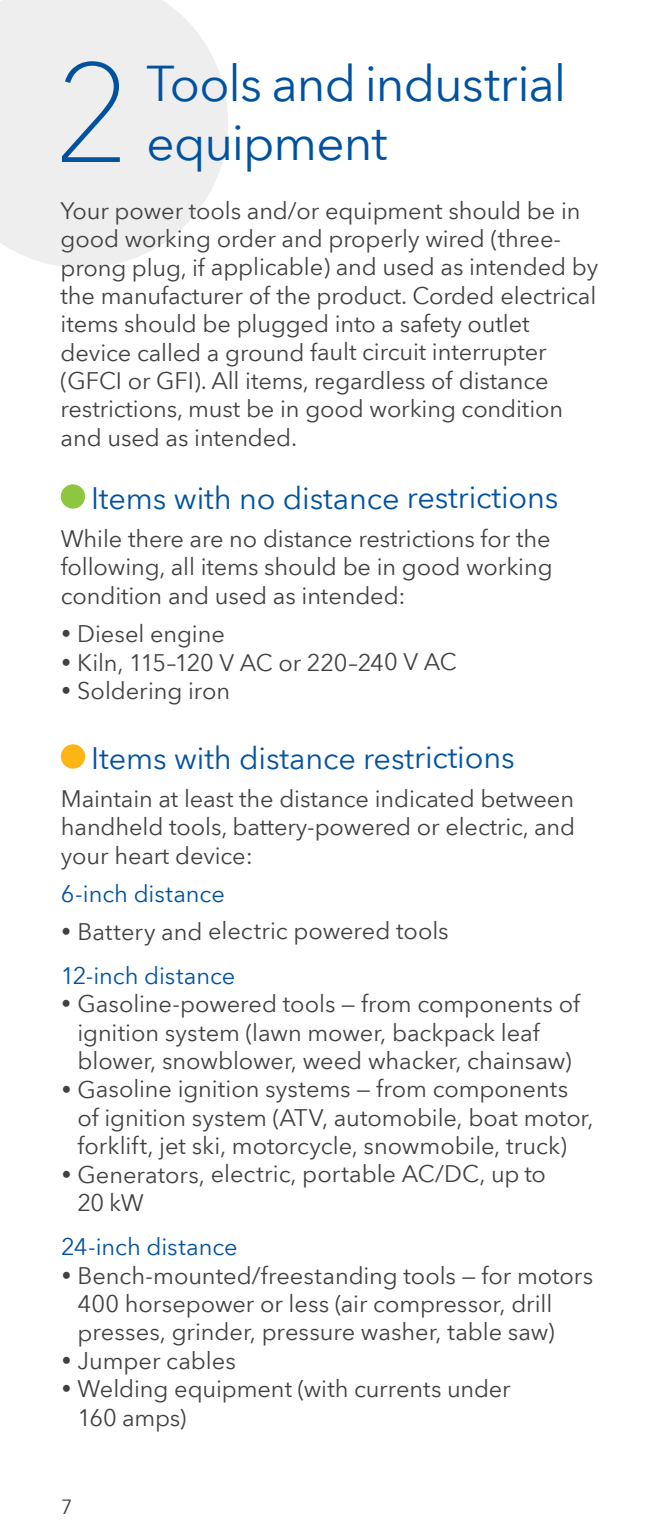
<style>
.page{position:relative;width:648px;height:1539px;background:#fff}
.page>*{position:absolute;margin:0;border:0;box-sizing:border-box;transform-origin:0 0}
.New_Header_Sections{font:100 139.5px "Avenir Next World";color:#0052a1}
.New_Header_Sections-2{font:49.5px/59.4px "Avenir Next World";letter-spacing:-.02em;color:#0052a1}
.New_Color_Headers{font:30.82px "Avenir Next World";letter-spacing:-.005em;color:#0052a1}
.New_Body_Copy{font:23.62px/28.3px "Avenir Next World";letter-spacing:-.005em;color:#414142}
.New_Body_Copy-2{font:23.62px "Avenir Next World";letter-spacing:-.005em;color:#0052a1}
.t1{font:20.25px "Avenir Next World";color:#414142}
</style>
<div class="page">
<svg style="left:0;top:0;width:228px;height:268px;background:#f0f0f0"></svg>
<div style="left:61px;top:484px;width:24px;height:25px;background:#8dc73f;border-radius:50%"></div>
<div style="left:61px;top:744px;width:24px;height:25px;background:#fdb514;border-radius:50%"></div>
<p class="New_Header_Sections" style="left:54px;top:1px;width:80px">2</p>
<p class="New_Header_Sections-2" style="left:146px;top:54px;width:422px">Tools and industrial equipment</p>
<p class="New_Body_Copy" style="left:61px;top:197px;width:539px">Your power tools and/or equipment should be in good working order and properly wired (three&shy;prong plug, if applicable) and used as intended by the manufacturer of the product. Corded electrical items should be plugged into a safety outlet device called a ground fault circuit interrupter (GFCI or GFI). All items, regardless of distance restrictions, must be in good working condition and used as intended.</p>
<p class="New_Color_Headers" style="left:91px;top:473px;width:469px">Items with no distance restrictions</p>
<p class="New_Body_Copy" style="left:61px;top:525px;width:493px;text-align:justify">While there are no distance restrictions for the following, all items should be in good working condition and used as intended:</p>
<p class="New_Body_Copy" style="left:61px;top:620px;width:166px">• Diesel engine</p>
<p class="New_Body_Copy" style="left:61px;top:648px;width:398px">• Kiln, 115–120 V AC or 220–240 V AC</p>
<p class="New_Body_Copy" style="left:61px;top:677px;width:171px">• Soldering iron</p>
<p class="New_Color_Headers" style="left:91px;top:733px;width:425px">Items with distance restrictions</p>
<p class="New_Body_Copy" style="left:61px;top:785px;width:516px;text-align:justify">Maintain at least the distance indicated between handheld tools, battery-powered or electric, and your heart device:</p>
<p class="New_Body_Copy-2" style="left:61px;top:875px;width:166px">6-inch distance</p>
<p class="New_Body_Copy" style="left:61px;top:917px;width:389px">• Battery and electric powered tools</p>
<p class="New_Body_Copy-2" style="left:61px;top:957px;width:176px">12-inch distance</p>
<p class="New_Body_Copy" style="left:77px;top:990px;width:504px;text-indent:-16px">• Gasoline-powered tools — from components of ignition system (lawn mower, backpack leaf blower, snowblower, weed whacker, chainsaw)</p>
<p class="New_Body_Copy" style="left:78px;top:1075px;width:518px;text-indent:-16px">• Gasoline ignition systems — from components of ignition system (ATV, automobile, boat motor, forklift, jet ski, motorcycle, snowmobile, truck)</p>
<p class="New_Body_Copy" style="left:78px;top:1160px;width:470px;text-indent:-16px">• Generators, electric, portable AC/DC, up to<br>20 kW</p>
<p class="New_Body_Copy-2" style="left:61px;top:1228px;width:178px">24-inch distance</p>
<p class="New_Body_Copy" style="left:78px;top:1262px;width:517px;text-indent:-16px">• Bench-mounted/freestanding tools — for motors<br>400 horsepower or less (air compressor, drill presses, grinder, pressure washer, table saw)</p>
<p class="New_Body_Copy" style="left:61px;top:1347px;width:176px">• Jumper cables</p>
<p class="New_Body_Copy" style="left:78px;top:1375px;width:435px;text-indent:-16px">• Welding equipment (with currents under<br>160 amps)</p>
<p class="t1" style="left:61px;top:1491px;width:13px">7</p>
</div>
